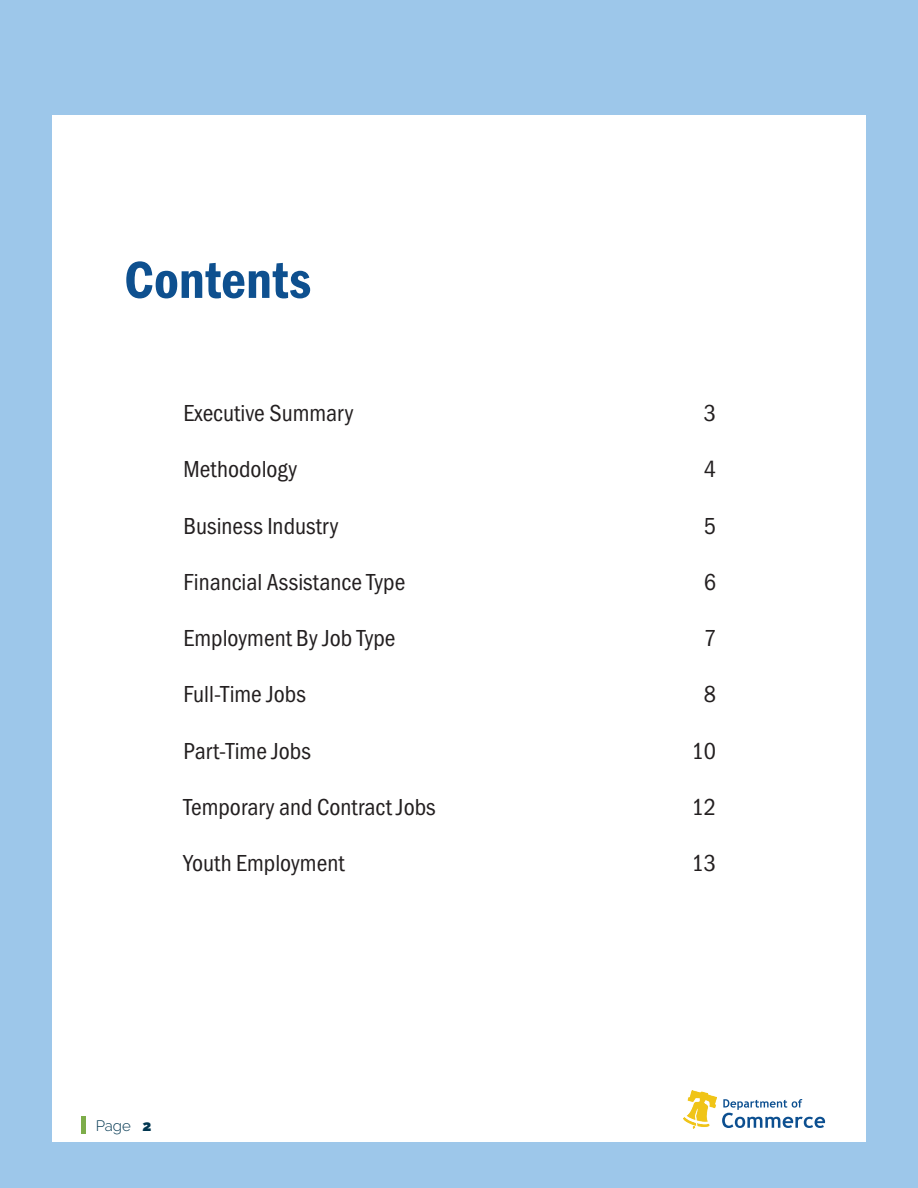
<style>
.page{position:relative;width:918px;height:1188px;background:#9dc7ea}
.page>*{position:absolute;margin:0;border:0;box-sizing:border-box;transform-origin:0 0}
.t1{font:54px "Franklin Gothic URW Con Dem";color:#0e508f}
.t2{font:24px "Franklin Gothic URW Cond";color:#231f20}
.t3{font:300 15px "Raleway";color:#013650}
.s1{font-weight:900}
</style>
<div class="page">
<div style="left:52px;top:115px;width:814px;height:1027px;background:#fff"></div>
<div style="left:81px;top:1117px;width:5px;height:17px;background:#7dad4a"></div>
<img style="left:684px;top:1091px;width:32px;height:38px">
<svg style="left:722px;top:1099px;width:103px;height:29px"></svg>
<p class="t1" style="left:124px;top:244px;width:188px">Contents</p>
<p class="t2" style="left:184px;top:396px;width:171px">Executive Summary</p>
<p class="t2" style="left:704px;top:396px;width:14px">3</p>
<p class="t2" style="left:184px;top:452px;width:115px">Methodology</p>
<p class="t2" style="left:704px;top:452px;width:14px">4</p>
<p class="t2" style="left:184px;top:508px;width:156px">Business Industry</p>
<p class="t2" style="left:704px;top:508px;width:14px">5</p>
<p class="t2" style="left:184px;top:565px;width:223px">Financial Assistance Type</p>
<p class="t2" style="left:704px;top:565px;width:14px">6</p>
<p class="t2" style="left:184px;top:621px;width:213px">Employment By Job Type</p>
<p class="t2" style="left:704px;top:621px;width:14px">7</p>
<p class="t2" style="left:184px;top:677px;width:124px">Full-Time Jobs</p>
<p class="t2" style="left:704px;top:677px;width:14px">8</p>
<p class="t2" style="left:184px;top:733px;width:129px">Part-Time Jobs</p>
<p class="t2" style="left:692px;top:733px;width:26px">10</p>
<p class="t2" style="left:184px;top:790px;width:254px">Temporary and Contract Jobs</p>
<p class="t2" style="left:692px;top:790px;width:26px">12</p>
<p class="t2" style="left:184px;top:846px;width:162px">Youth Employment</p>
<p class="t2" style="left:692px;top:846px;width:26px">13</p>
<p class="t3" style="left:96px;top:1117px;width:57px">Page <span class="s1">2</span></p>
</div>
